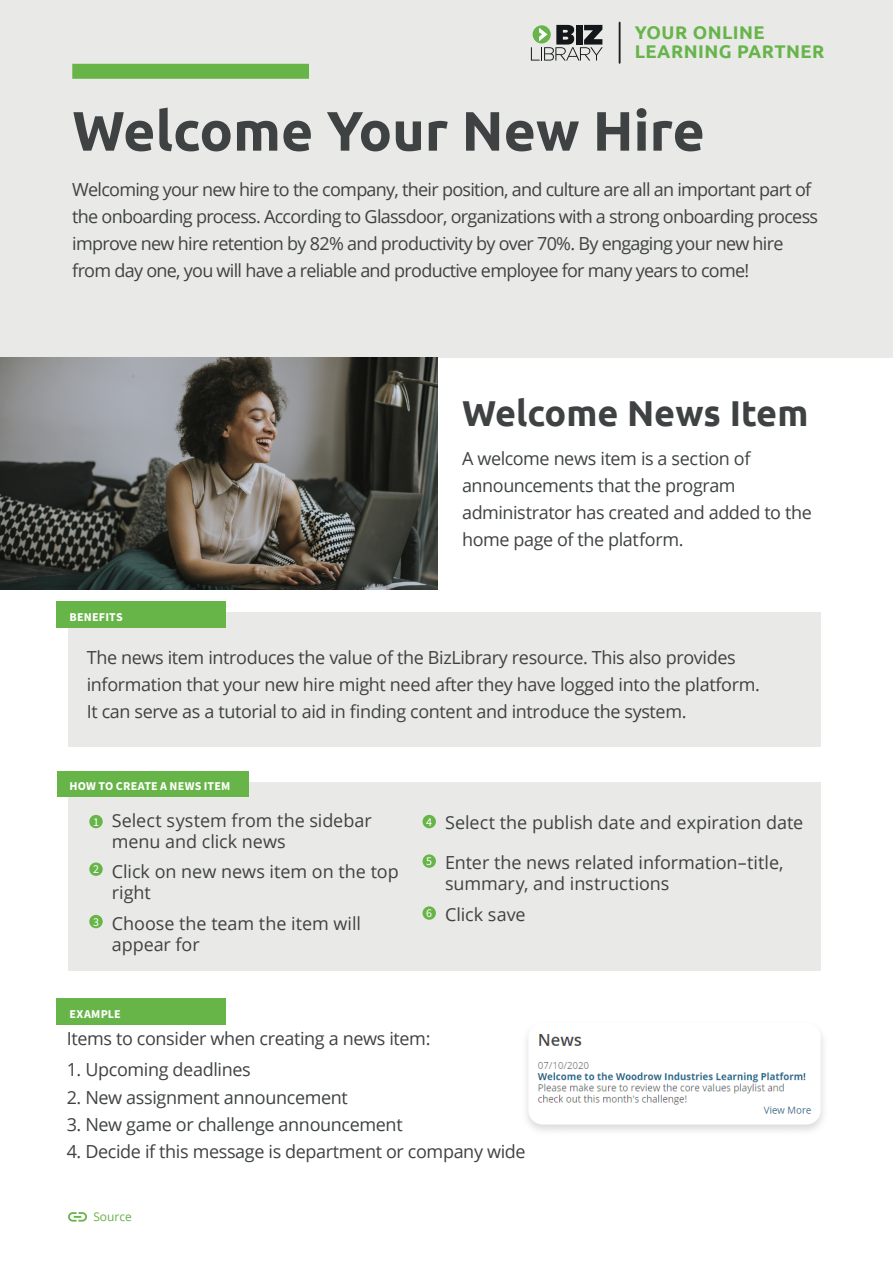
<style>
.page{position:relative;width:893px;height:1263px;background:#fff}
.page>*{position:absolute;margin:0;border:0;box-sizing:border-box;transform-origin:0 0}
._49_Header_black_Tit{font:700 55.5px "Ubuntu";color:#3f4243}
._20_Content_black_Ti{font:700 36px "Ubuntu";color:#3f4243}
.t1{font:700 18.45px/19.2px "Ubuntu";letter-spacing:.025em;color:#67b44b}
._11_Content_black_Ti{font:18px/27px "Open Sans";letter-spacing:-.02em;color:#3f4243}
._11_Content_black_Ti-2{font:18px/27px "Open Sans";letter-spacing:-.04em;color:#3f4243}
._8_Content_black_Sou{font:18px/21px "Open Sans";letter-spacing:-.005em;color:#3f4243}
._8_Content_black_Sou-2{font:18px/27px "Open Sans";letter-spacing:-.025em;color:#3f4243}
._8_Content_black_Sou-3{font:700 12px "Source Sans Pro";letter-spacing:.02em;color:#fff}
._8_9_Content_black_C{font:12px "Source Sans Pro";color:#fff}
.t2{font:12px "Open Sans";color:#68b149}
</style>
<div class="page">
<div style="left:68px;top:612px;width:753px;height:134px;background:#e9e9e7"></div>
<div style="left:68px;top:781px;width:753px;height:189px;background:#e9e9e7"></div>
<div style="left:0;top:0;width:893px;height:357px;background:#e9e9e7"></div>
<svg style="left:531px;top:25px;width:72px;height:36px"></svg>
<hr style="left:619px;top:23px;width:2px;height:40px;background:#231f20">
<div style="left:72px;top:64px;width:237px;height:15px;background:#67b449"></div>
<img style="left:0;top:357px;width:438px;height:233px">
<div style="left:89px;top:815px;width:14px;height:13px;background:#67b449;border-radius:50%"></div>
<div style="left:89px;top:862px;width:14px;height:14px;background:#67b449;border-radius:50%"></div>
<div style="left:89px;top:915px;width:14px;height:13px;background:#67b449;border-radius:50%"></div>
<div style="left:423px;top:815px;width:13px;height:13px;background:#67b449;border-radius:50%"></div>
<div style="left:423px;top:854px;width:13px;height:14px;background:#67b449;border-radius:50%"></div>
<div style="left:423px;top:906px;width:13px;height:14px;background:#67b449;border-radius:50%"></div>
<div style="left:57px;top:602px;width:169px;height:26px;background:#67b449"></div>
<div style="left:57px;top:771px;width:191px;height:26px;background:#67b449"></div>
<div style="left:57px;top:998px;width:169px;height:26px;background:#67b449"></div>
<div style="left:520px;top:1019px;width:309px;height:118px;background:#000;opacity:.15"></div>
<img style="left:528px;top:1023px;width:293px;height:101px">
<svg style="left:68px;top:1212px;width:19px;height:9px"></svg>
<p class="t1" style="left:635px;top:22px;width:191px">YOUR ONLINE<br>LEARNING PARTNER</p>
<p class="_49_Header_black_Tit" style="left:72px;top:97px;width:634px">Welcome Your New Hire</p>
<p class="_11_Content_black_Ti-2" style="left:72px;top:176px;width:747px">Welcoming your new hire to the company, their position, and culture are all an important part of the onboarding process. According to Glassdoor, organizations with a strong onboarding process improve new hire retention by 82% and productivity by over 70%. By engaging your new hire from day one, you will have a reliable and productive employee for many years to come!</p>
<p class="_20_Content_black_Ti" style="left:462px;top:391px;width:348px">Welcome News Item</p>
<p class="_8_Content_black_Sou-3" style="left:69px;top:609px;width:55px">BENEFITS</p>
<p class="_8_Content_black_Sou-2" style="left:462px;top:445px;width:351px">A welcome news item is a section of announcements that the program administrator has created and added to the home page of the platform.</p>
<p class="_11_Content_black_Ti" style="left:87px;top:643px;width:675px">The news item introduces the value of the BizLibrary resource. This also provides information that your new hire might need after they have logged into the platform.<br>It can serve as a tutorial to aid in finding content and introduce the system.</p>
<p class="_8_Content_black_Sou-3" style="left:69px;top:778px;width:162px">HOW TO CREATE A NEWS ITEM</p>
<p class="_8_9_Content_black_C" style="left:93px;top:813px;width:7px">1</p>
<p class="_8_9_Content_black_C" style="left:93px;top:861px;width:7px">2</p>
<p class="_8_9_Content_black_C" style="left:93px;top:913px;width:7px">3</p>
<p class="_8_Content_black_Sou" style="left:112px;top:810px;width:261px">Select system from the sidebar menu and click news</p>
<p class="_8_Content_black_Sou" style="left:112px;top:860px;width:288px">Click on new news item on the top right</p>
<p class="_8_Content_black_Sou" style="left:112px;top:912px;width:251px">Choose the team the item will appear for</p>
<p class="_8_Content_black_Sou-3" style="left:69px;top:1005px;width:53px">EXAMPLE</p>
<p class="_8_9_Content_black_C" style="left:426px;top:813px;width:7px">4</p>
<p class="_8_9_Content_black_C" style="left:426px;top:853px;width:7px">5</p>
<p class="_8_9_Content_black_C" style="left:426px;top:905px;width:7px">6</p>
<p class="_8_Content_black_Sou" style="left:445px;top:812px;width:360px">Select the publish date and expiration date</p>
<p class="_8_Content_black_Sou" style="left:445px;top:851px;width:340px">Enter the news related information–title, summary, and instructions</p>
<p class="_8_Content_black_Sou" style="left:445px;top:903px;width:82px">Click save</p>
<p class="_11_Content_black_Ti" style="left:67px;top:1024px;width:365px">Items to consider when creating a news item:</p>
<p class="_11_Content_black_Ti" style="left:67px;top:1056px;width:186px">1. Upcoming deadlines</p>
<p class="_11_Content_black_Ti" style="left:67px;top:1083px;width:283px">2. New assignment announcement</p>
<p class="_11_Content_black_Ti" style="left:67px;top:1110px;width:337px">3. New game or challenge announcement</p>
<p class="_11_Content_black_Ti" style="left:67px;top:1137px;width:460px">4. Decide if this message is department or company wide</p>
<p class="t2" style="left:93px;top:1209px;width:40px">Source</p>
</div>
